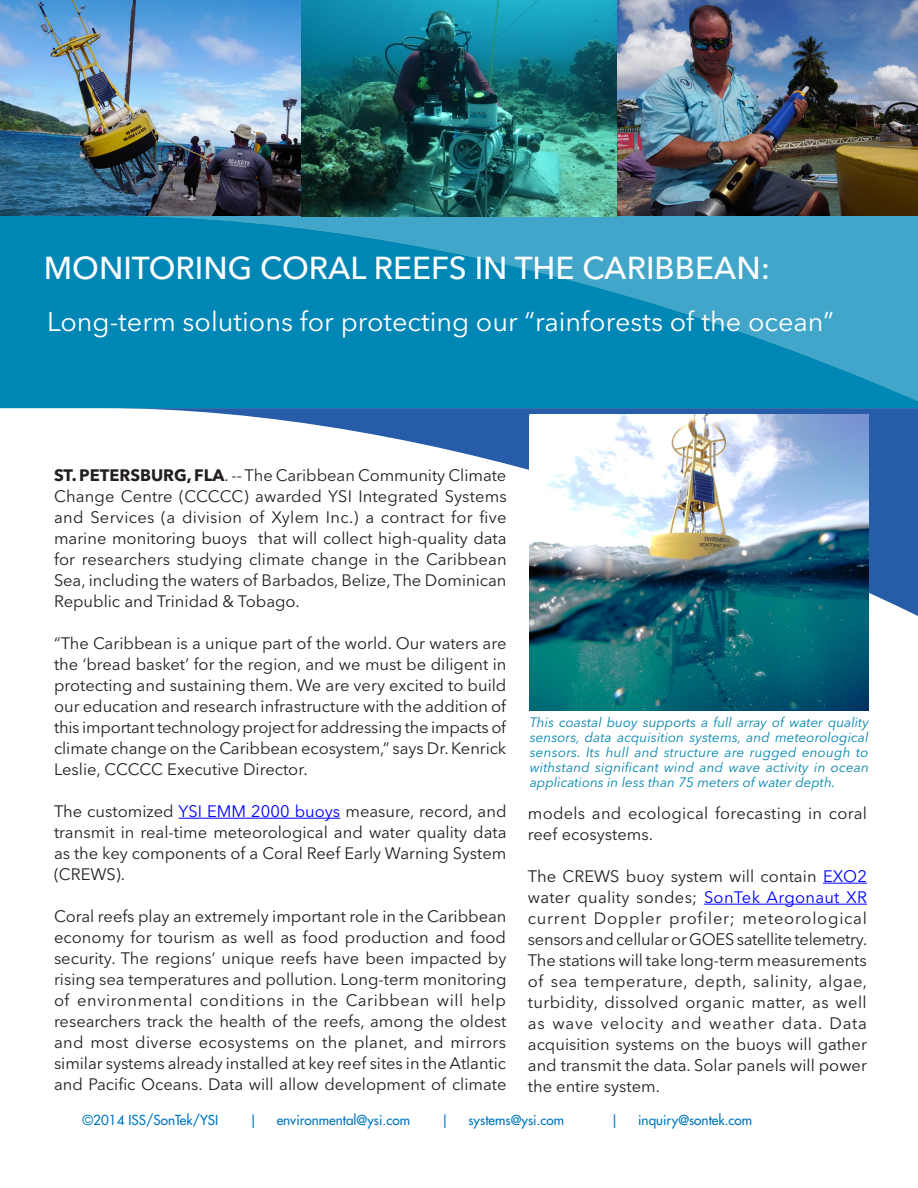
<style>
.page{position:relative;width:918px;height:1188px;background:#fff}
.page>*{position:absolute;margin:0;border:0;box-sizing:border-box;transform-origin:0 0}
.App_Note_Main_Headli{font:500 31.5px "Avenir Next LT Pro";color:#fff}
.Application_Note_Sub{font:27px "Avenir Next LT Pro";color:#fff}
.Paragraph_Body{font:16.5px/21px "Avenir Next LT Pro";color:#231f20;text-align:justify}
.Photo_Caption{font:italic 13.5px/15px "Avenir Next LT Pro";color:#0085ad;text-align:justify}
.t1{font:13.5px "Futura";color:#0077c0}
.s1{font-weight:700}
.s2{color:#00f}
</style>
<div class="page">
<svg style="left:103px;top:408px;width:815px;height:216px"></svg>
<svg style="left:0;top:216px;width:918px;height:192px;background:#1390bb"></svg>
<hr style="left:178px;top:818px;width:162px;height:1px;background:#00f">
<hr style="left:823px;top:883px;width:44px;height:1px;background:#00f">
<hr style="left:704px;top:904px;width:163px;height:1px;background:#00f">
<img style="left:0;top:0;width:301px;height:216px">
<img style="left:301px;top:0;width:617px;height:217px">
<img style="left:530px;top:415px;width:339px;height:296px">
<p class="App_Note_Main_Headli" style="left:44px;top:249px;width:728px">MONITORING CORAL REEFS IN THE CARIBBEAN:</p>
<p class="Application_Note_Sub" style="left:47px;top:305px;width:788px">Long-term solutions for protecting our “rainforests of the ocean”</p>
<p class="Paragraph_Body" style="left:54px;top:464px;width:454px"><span class="s1">ST. PETERSBURG, FLA</span>. -- The Caribbean Community Climate Change Centre (CCCCC) awarded YSI Integrated Systems and Services (a division of Xylem Inc.) a contract for five marine monitoring buoys that will collect high-quality data for researchers studying climate change in the Caribbean Sea, including the waters of Barbados, Belize, The Dominican Republic and Trinidad &amp; Tobago.</p>
<p class="Paragraph_Body" style="left:54px;top:632px;width:454px">“The Caribbean is a unique part of the world. Our waters are the ‘bread basket’ for the region, and we must be diligent in protecting and sustaining them. We are very excited to build our education and research infrastructure with the addition of this important technology project for addressing the impacts of climate change on the Caribbean ecosystem,” says Dr. Kenrick Leslie, CCCCC Executive Director.</p>
<p class="Paragraph_Body" style="left:54px;top:800px;width:454px">The customized <span class="s2">YSI EMM 2000 buoys</span> measure, record, and transmit in real-time meteorological and water quality data as the key components of a Coral Reef Early Warning System (CREWS).</p>
<p class="Paragraph_Body" style="left:54px;top:905px;width:454px">Coral reefs play an extremely important role in the Caribbean economy for tourism as well as food production and food security. The regions’ unique reefs have been impacted by rising sea temperatures and pollution. Long-term monitoring of environmental conditions in the Caribbean will help researchers track the health of the reefs, among the oldest and most diverse ecosystems on the planet, and mirrors similar systems already installed at key reef sites in the Atlantic and Pacific Oceans. Data will allow development of climate</p>
<p class="Photo_Caption" style="left:530px;top:715px;width:341px">This coastal buoy supports a full array of water quality sensors, data acquisition systems, and meteorological sensors. Its hull and structure are rugged enough to withstand significant wind and wave activity in ocean applications in less than 75 meters of water depth.</p>
<p class="Paragraph_Body" style="left:528px;top:802px;width:341px">models and ecological forecasting in coral reef ecosystems.</p>
<p class="Paragraph_Body" style="left:528px;top:865px;width:341px">The CREWS buoy system will contain <span class="s2">EXO2 </span>water quality sondes; <span class="s2">SonTek Argonaut XR </span>current Doppler profiler; meteorological sensors and cellular or GOES satellite telemetry.<br>The stations will take long-term measurements of sea temperature, depth, salinity, algae, turbidity, dissolved organic matter, as well as wave velocity and weather data. Data acquisition systems on the buoys will gather and transmit the data. Solar panels will power the entire system.</p>
<p class="t1" style="left:82px;top:1111px;width:137px">©2014 ISS/SonTek/YSI</p>
<p class="t1" style="left:249px;top:1111px;width:9px">|</p>
<p class="t1" style="left:277px;top:1111px;width:135px">environmental@ysi.com</p>
<p class="t1" style="left:441px;top:1111px;width:9px">|</p>
<p class="t1" style="left:468px;top:1111px;width:97px">systems@ysi.com</p>
<p class="t1" style="left:611px;top:1111px;width:9px">|</p>
<p class="t1" style="left:638px;top:1111px;width:116px">inquiry@sontek.com</p>
</div>
